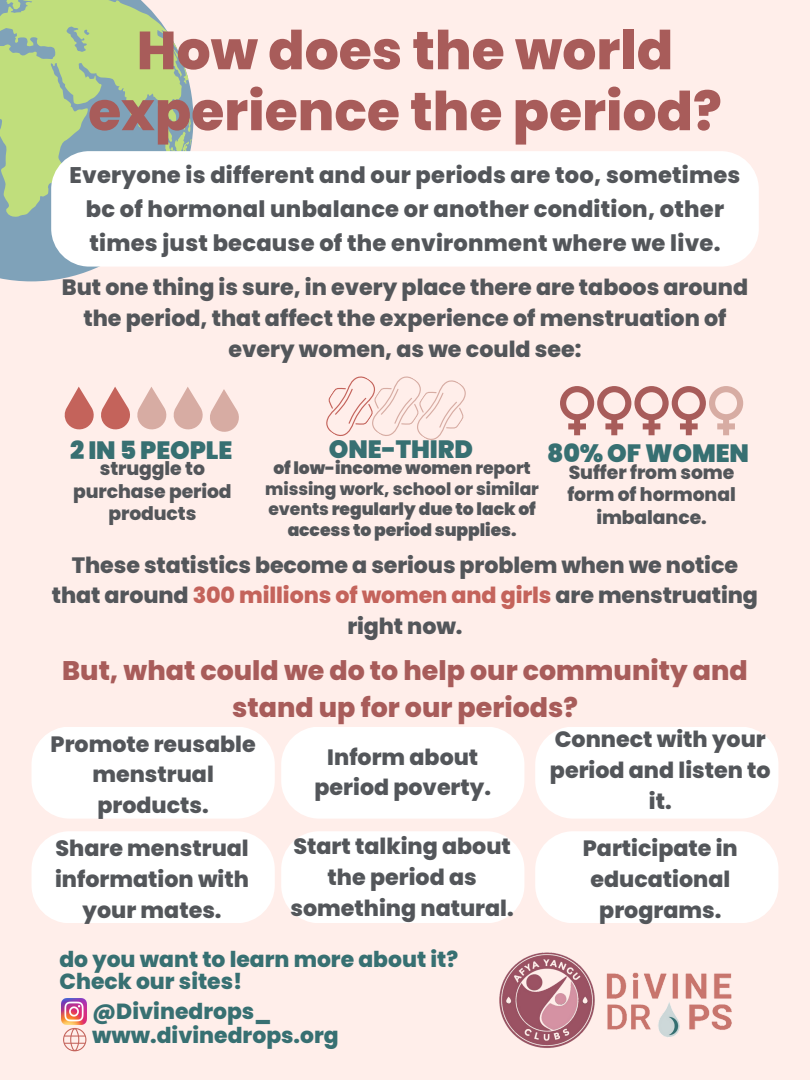
<style>
.page{position:relative;width:810px;height:1080px;background:#ffeeea}
.page>*{position:absolute;margin:0;border:0;box-sizing:border-box;transform-origin:0 0}
.t1{font:800 53.56px/60.9px "Poppins";color:#a85c5a;text-align:center}
.t2{font:800 26.88px/37.5px "Poppins";color:#a85c5a;text-align:center}
.t3{font:900 25px "Poppins";letter-spacing:-.005em;color:#377072}
.t4{font:800 22.62px/33.8px "Poppins";letter-spacing:.01em;color:#53565a;text-align:center}
.t5{font:800 22.19px/30.9px "Poppins";color:#53565a;text-align:center}
.t6{font:800 21.88px "Poppins";color:#377072}
.t7{font:800 18.75px/22.5px "Poppins";letter-spacing:-.005em;color:#53565a;text-align:center}
.t8{font:900 17.19px/20.6px "Poppins";letter-spacing:-.005em;color:#53565a;text-align:center}
.s1{color:#c4635b}
.s2{font-weight:800}
</style>
<div class="page">
<svg style="left:0;top:99px;width:193px;height:182px;fill:#7fa2b9"></svg>
<svg style="left:0;top:0;width:192px;height:221px;fill:#c0de7c"></svg>
<div style="left:51px;top:151px;width:708px;height:116px;background:#fff;border-radius:38px"></div>
<svg style="left:64px;top:387px;width:175px;height:45px"></svg>
<svg style="left:326px;top:376px;width:140px;height:64px"></svg>
<svg style="left:560px;top:386px;width:183px;height:49px"></svg>
<div style="left:32px;top:727px;width:243px;height:92px;background:#fff;border-radius:38px"></div>
<div style="left:281px;top:727px;width:243px;height:92px;background:#fff;border-radius:38px"></div>
<div style="left:535px;top:727px;width:243px;height:92px;background:#fff;border-radius:38px"></div>
<div style="left:32px;top:831px;width:243px;height:92px;background:#fff;border-radius:38px"></div>
<div style="left:281px;top:831px;width:243px;height:92px;background:#fff;border-radius:38px"></div>
<div style="left:535px;top:831px;width:243px;height:92px;background:#fff;border-radius:38px"></div>
<img style="left:61px;top:999px;width:26px;height:25px">
<svg style="left:63px;top:1028px;width:23px;height:23px"></svg>
<img style="left:606px;top:972px;width:126px;height:66px">
<img style="left:499px;top:952px;width:96px;height:96px">
<p class="t1" style="left:88px;top:20px;width:635px">How does the world experience the period?</p>
<p class="t4" style="left:70px;top:158px;width:672px">Everyone is different and our periods are too, sometimes bc of hormonal unbalance or another condition, other times just because of the environment where we live.</p>
<p class="t5" style="left:62px;top:272px;width:688px">But one thing is sure, in every place there are taboos around the period, that affect the experience of menstruation of every women, as we could see:</p>
<p class="t3" style="left:329px;top:431px;width:146px">ONE-THIRD</p>
<p class="t3" style="left:70px;top:432px;width:164px">2 IN 5 PEOPLE</p>
<p class="t7" style="left:73px;top:458px;width:160px">struggle to purchase period products</p>
<p class="t3" style="left:547px;top:435px;width:203px">80% OF WOMEN</p>
<p class="t7" style="left:567px;top:461px;width:170px">Suffer from some form of hormonal imbalance.</p>
<p class="t5" style="left:52px;top:549px;width:708px">These statistics become a serious problem when we notice that around <span class="s1">300 millions of women and girls</span> are menstruating right now.</p>
<p class="t8" style="left:265px;top:458px;width:275px">of low-income women <span class="s2">report missing work, school or similar events</span> regularly due to lack of access to period supplies.</p>
<p class="t2" style="left:62px;top:651px;width:687px">But, what could we do to help our community and stand up for our periods?</p>
<p class="t5" style="left:51px;top:729px;width:207px;line-height:30.6px">Promote reusable menstrual products.</p>
<p class="t5" style="left:315px;top:742px;width:178px;line-height:30.6px">Inform about period poverty.</p>
<p class="t5" style="left:550px;top:724px;width:222px">Connect with your period and listen to it.</p>
<p class="t5" style="left:55px;top:832px;width:195px">Share menstrual information with your mates.</p>
<p class="t5" style="left:290px;top:831px;width:225px">Start talking about the period as something natural.</p>
<p class="t5" style="left:583px;top:832px;width:157px">Participate in educational programs.</p>
<p class="t6" style="left:59px;top:944px;width:400px">do you want to learn more about it?</p>
<p class="t6" style="left:59px;top:966px;width:185px">Check our sites!</p>
<p class="t6" style="left:92px;top:996px;width:181px">@Divinedrops_</p>
<p class="t6" style="left:92px;top:1020px;width:248px">www.divinedrops.org</p>
</div>
